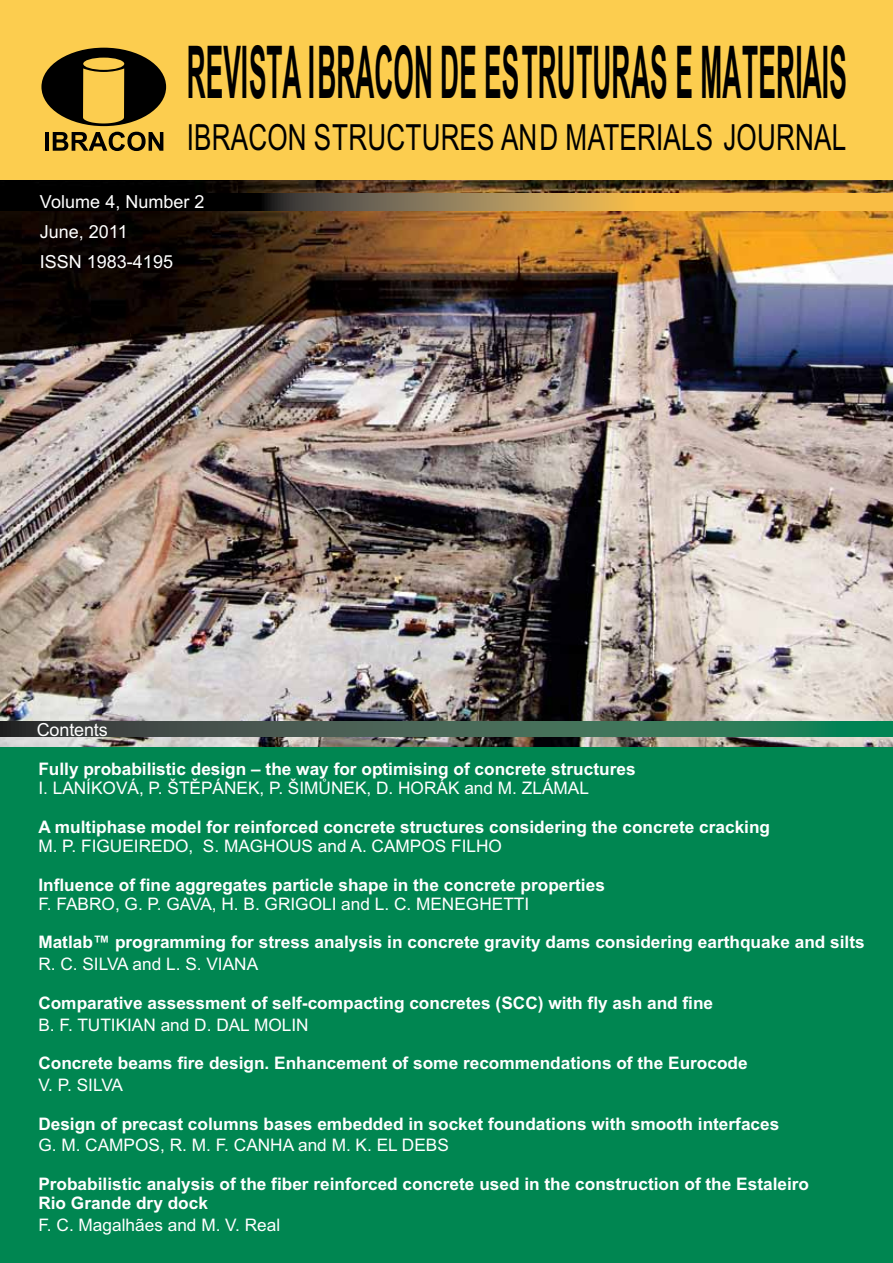
<style>
.page{position:relative;width:893px;height:1263px;background:#fff}
.page>*{position:absolute;margin:0;border:0;box-sizing:border-box;transform-origin:0 0}
.t1{font:700 72.9px "Arial";letter-spacing:.005em;color:#000;scale:.36 1}
.t2{font:36px "Arial";letter-spacing:.005em;color:#000;scale:.72 1}
.t3{font:18px/30px "Arial";color:#fff}
.t4{font:700 17.25px/19.2px "Arial";color:#fff}
.t5{font:17.25px "Arial";color:#fff}
</style>
<div class="page">
<img style="left:0;top:358px;width:893px;height:389px">
<div style="left:0;top:747px;width:893px;height:516px;background:#008651"></div>
<svg style="left:0;top:722px;width:893px;height:14px;background:#396350"></svg>
<img style="left:0;top:180px;width:893px;height:178px">
<svg style="left:0;top:194px;width:893px;height:17px;background:#846935"></svg>
<div style="left:0;top:0;width:893px;height:180px;background:#fccd4f"></div>
<svg style="left:41px;top:48px;width:125px;height:78px"></svg>
<hr style="left:45px;top:132px;width:4px;height:19px;background:#000">
<svg style="left:53px;top:132px;width:110px;height:19px"></svg>
<h1 class="t1" style="left:187px;top:24px;width:1835px">REVISTA IBRACON DE ESTRUTURAS E MATERIAIS</h1>
<h2 class="t2" style="left:187px;top:114px;width:918px">IBRACON STRUCTURES AND MATERIALS JOURNAL</h2>
<p class="t3" style="left:40px;top:187px;width:166px">Volume 4, Number 2</p>
<p class="t3" style="left:40px;top:217px;width:135px">June, 2011<br>ISSN 1983-4195</p>
<p class="t3" style="left:37px;top:714px;width:72px">Contents</p>
<p class="t4" style="left:38px;top:760px;width:599px">Fully probabilistic design – the way for optimising of concrete structures</p>
<p class="t5" style="left:38px;top:777px;width:552px">I. LANÍKOVÁ, P. ŠTĚPÁNEK, P. ŠIMŮNEK, D. HORÁK and M. ZLÁMAL</p>
<p class="t4" style="left:38px;top:818px;width:733px">A multiphase model for reinforced concrete structures considering the concrete cracking</p>
<p class="t5" style="left:38px;top:835px;width:465px">M. P. FIGUEIREDO, S. MAGHOUS and A. CAMPOS FILHO</p>
<p class="t4" style="left:38px;top:875px;width:568px">Influence of fine aggregates particle shape in the concrete properties</p>
<p class="t5" style="left:38px;top:892px;width:492px">F. FABRO, G. P. GAVA, H. B. GRIGOLI and L. C. MENEGHETTI</p>
<p class="t4" style="left:38px;top:933px;width:828px">Matlab™ programming for stress analysis in concrete gravity dams considering earthquake and silts</p>
<p class="t5" style="left:38px;top:953px;width:221px">R. C. SILVA and L. S. VIANA</p>
<p class="t4" style="left:38px;top:994px;width:676px">Comparative assessment of self-compacting concretes (SCC) with fly ash and fine</p>
<p class="t5" style="left:38px;top:1013px;width:272px">B. F. TUTIKIAN and D. DAL MOLIN</p>
<p class="t4" style="left:38px;top:1054px;width:711px">Concrete beams fire design. Enhancement of some recommendations of the Eurocode</p>
<p class="t5" style="left:38px;top:1074px;width:86px">V. P. SILVA</p>
<p class="t4" style="left:38px;top:1114px;width:742px">Design of precast columns bases embedded in socket foundations with smooth interfaces</p>
<p class="t5" style="left:38px;top:1134px;width:412px">G. M. CAMPOS, R. M. F. CANHA and M. K. EL DEBS</p>
<p class="t4" style="left:38px;top:1175px;width:772px">Probabilistic analysis of the fiber reinforced concrete used in the construction of the Estaleiro<br>Rio Grande dry dock</p>
<p class="t5" style="left:38px;top:1214px;width:243px">F. C. Magalhães and M. V. Real</p>
</div>
